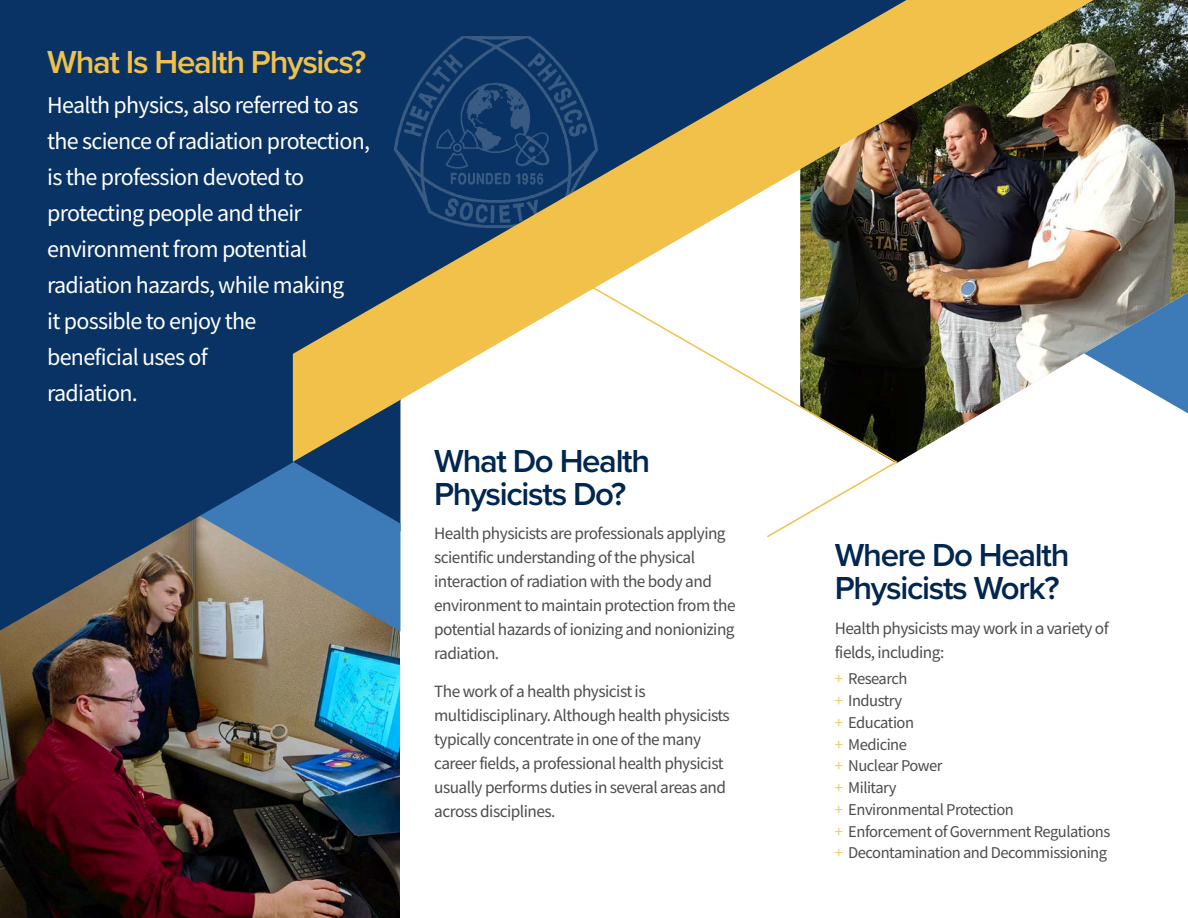
<style>
.page{position:relative;width:1188px;height:918px;background:#fff}
.page>*{position:absolute;margin:0;border:0;box-sizing:border-box;transform-origin:0 0}
.t1{font:600 33px/33px "Proxima Nova";letter-spacing:-.04em;color:#012650}
.t2{font:600 33px "Proxima Nova";letter-spacing:-.04em;color:#f1c14a}
.Paragraph_Header{font:24px/36px "Source Sans Pro";letter-spacing:-.03em;color:#fff}
.Paragraph_Header-2{font:17.25px/24px "Source Sans Pro";letter-spacing:-.03em;color:#4b4c4d}
.Bullet_-_Small{font:16.5px "Source Sans Pro";letter-spacing:-.03em;color:#4b4c4d}
.s1{color:#f3ca65}
</style>
<div class="page">
<img style="left:0;top:632px;width:400px;height:286px">
<img style="left:1094px;top:0;width:94px;height:414px">
<svg style="left:0;top:0;width:401px;height:631px;background:#1c416b"></svg>
<img style="left:293px;top:0;width:801px;height:462px">
<svg style="left:515px;top:242px;width:384px;height:296px"></svg>
<p class="t2" style="left:47px;top:38px;width:320px">What Is Health Physics?</p>
<p class="Paragraph_Header" style="left:47px;top:86px;width:324px">Health physics, also referred to as the science of radiation protection, is the profession devoted to protecting people and their environment from potential radiation hazards, while making<br>it possible to enjoy the<br>beneficial uses of<br>radiation.</p>
<p class="t1" style="left:434px;top:443px;width:218px">What Do Health<br>Physicists Do?</p>
<p class="Paragraph_Header-2" style="left:434px;top:522px;width:303px">Health physicists are professionals applying scientific understanding of the physical interaction of radiation with the body and environment to maintain protection from the potential hazards of ionizing and nonionizing radiation.</p>
<p class="Paragraph_Header-2" style="left:434px;top:679px;width:297px">The work of a health physicist is multidisciplinary. Although health physicists typically concentrate in one of the many career fields, a professional health physicist usually performs duties in several areas and across disciplines.</p>
<p class="t1" style="left:835px;top:538px;width:236px">Where Do Health<br>Physicists Work?</p>
<p class="Paragraph_Header-2" style="left:835px;top:616px;width:276px">Health physicists may work in a variety of fields, including:</p>
<p class="Bullet_-_Small" style="left:835px;top:668px;width:74px"><span class="s1">+</span> Research</p>
<p class="Bullet_-_Small" style="left:835px;top:690px;width:69px"><span class="s1">+</span> Industry</p>
<p class="Bullet_-_Small" style="left:835px;top:712px;width:81px"><span class="s1">+</span> Education</p>
<p class="Bullet_-_Small" style="left:835px;top:734px;width:74px"><span class="s1">+</span> Medicine</p>
<p class="Bullet_-_Small" style="left:835px;top:755px;width:109px"><span class="s1">+</span> Nuclear Power</p>
<p class="Bullet_-_Small" style="left:835px;top:777px;width:63px"><span class="s1">+</span> Military</p>
<p class="Bullet_-_Small" style="left:835px;top:799px;width:181px"><span class="s1">+</span> Environmental Protection</p>
<p class="Bullet_-_Small" style="left:835px;top:821px;width:277px"><span class="s1">+</span> Enforcement of Government Regulations</p>
<p class="Bullet_-_Small" style="left:835px;top:842px;width:274px"><span class="s1">+</span> Decontamination and Decommissioning</p>
</div>
